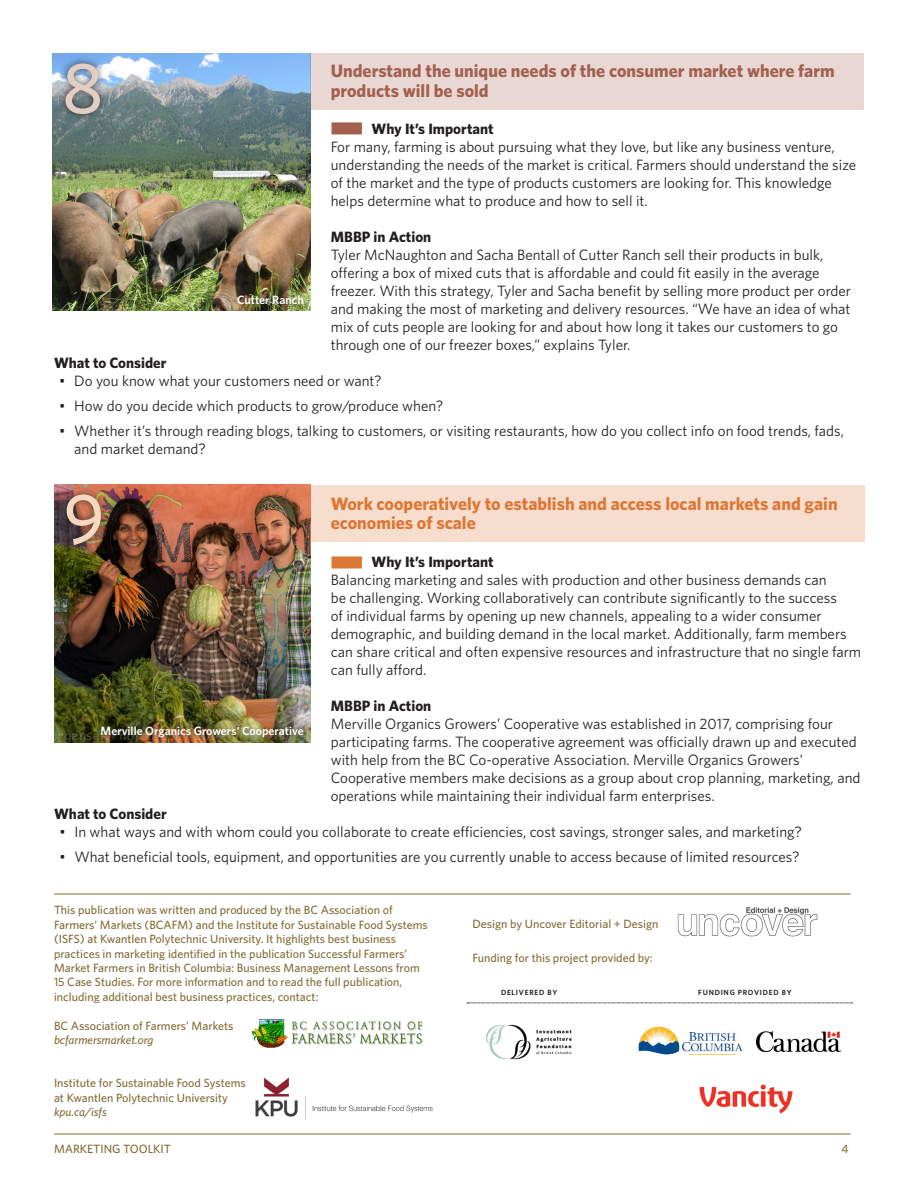
<style>
.page{position:relative;width:918px;height:1188px;background:#fff}
.page>*{position:absolute;margin:0;border:0;box-sizing:border-box;transform-origin:0 0}
.t1{font:500 72px "Whitney";color:#e3cdc2}
.t2{font:500 72px "Whitney";color:#f6d7bf}
.t3{font:700 18px/19.5px "Whitney";color:#dd7735}
.t4{font:700 18px/19.5px "Whitney";color:#a3604e}
.t5{font:15px/18px "Whitney";color:#231f20}
.t6{font:700 15px "Whitney";color:#231f20}
.t7{font:500 12px/14.4px "Whitney";color:#836c37}
.t8{font:600 12px "Whitney";color:#fff}
.t9{font:italic 500 12px "Whitney";color:#836c37}
.t10{font:600 7.5px "Whitney";letter-spacing:.1em;color:#231f20}
</style>
<div class="page">
<hr style="left:54px;top:1134px;width:796px;height:1px;background:#836c37">
<div style="left:311px;top:485px;width:554px;height:57px;background:#f6ddcd"></div>
<img style="left:53px;top:53px;width:257px;height:258px">
<div style="left:57px;top:55px;width:254px;height:257px;background:#231f20;opacity:.75"></div>
<div style="left:58px;top:486px;width:253px;height:259px;background:#231f20;opacity:.75"></div>
<div style="left:311px;top:53px;width:553px;height:57px;background:#e8d7d3"></div>
<img style="left:677px;top:907px;width:140px;height:30px">
<svg style="left:467px;top:1003px;width:386px;height:1px"></svg>
<img style="left:638px;top:1026px;width:105px;height:29px">
<img style="left:756px;top:1031px;width:85px;height:21px">
<img style="left:485px;top:1024px;width:87px;height:36px">
<img style="left:699px;top:1084px;width:94px;height:30px">
<img style="left:251px;top:1019px;width:172px;height:29px">
<img style="left:255px;top:1077px;width:178px;height:42px">
<hr style="left:54px;top:894px;width:796px;height:1px;background:#836c37">
<div style="left:332px;top:122px;width:30px;height:12px;background:#a3604e"></div>
<div style="left:332px;top:556px;width:30px;height:12px;background:#dd7735"></div>
<h1 class="t1" style="left:62px;top:40px;width:42px">8</h1>
<p class="t8" style="left:237px;top:292px;width:68px">Cutter Ranch</p>
<p class="t4" style="left:331px;top:61px;width:505px">Understand the unique needs of the consumer market where farm products will be sold</p>
<p class="t6" style="left:372px;top:119px;width:124px">Why It’s Important</p>
<p class="t5" style="left:331px;top:138px;width:527px">For many, farming is about pursuing what they love, but like any business venture, understanding the needs of the market is critical. Farmers should understand the size of the market and the type of products customers are looking for. This knowledge helps determine what to produce and how to sell it.</p>
<p class="t6" style="left:331px;top:227px;width:102px">MBBP in Action</p>
<p class="t5" style="left:331px;top:246px;width:522px">Tyler McNaughton and Sacha Bentall of Cutter Ranch sell their products in bulk, offering a box of mixed cuts that is affordable and could fit easily in the average freezer. With this strategy, Tyler and Sacha benefit by selling more product per order and making the most of marketing and delivery resources. “We have an idea of what mix of cuts people are looking for and about how long it takes our customers to go through one of our freezer boxes,” explains Tyler.</p>
<p class="t6" style="left:54px;top:353px;width:114px">What to Consider</p>
<p class="t5" style="left:59px;top:372px;width:324px">• Do you know what your customers need or want?</p>
<p class="t5" style="left:59px;top:397px;width:385px">• How do you decide which products to grow/produce when?</p>
<p class="t5" style="left:74px;top:421px;width:771px;text-indent:-15px">• Whether it’s through reading blogs, talking to customers, or visiting restaurants, how do you collect info on food trends, fads, and market demand?</p>
<h1 class="t2" style="left:64px;top:471px;width:42px">9</h1>
<p class="t8" style="left:101px;top:723px;width:205px">Merville Organics Growers’ Cooperative</p>
<p class="t3" style="left:331px;top:493px;width:508px">Work cooperatively to establish and access local markets and gain economies of scale</p>
<p class="t6" style="left:372px;top:552px;width:124px">Why It’s Important</p>
<p class="t5" style="left:331px;top:570px;width:532px">Balancing marketing and sales with production and other business demands can<br>be challenging. Working collaboratively can contribute significantly to the success<br>of individual farms by opening up new channels, appealing to a wider consumer demographic, and building demand in the local market. Additionally, farm members can share critical and often expensive resources and infrastructure that no single farm can fully afford.</p>
<p class="t6" style="left:331px;top:696px;width:102px">MBBP in Action</p>
<p class="t5" style="left:331px;top:714px;width:531px">Merville Organics Growers’ Cooperative was established in 2017, comprising four participating farms. The cooperative agreement was officially drawn up and executed with help from the BC Co-operative Association. Merville Organics Growers’ Cooperative members make decisions as a group about crop planning, marketing, and operations while maintaining their individual farm enterprises.</p>
<p class="t6" style="left:54px;top:804px;width:114px">What to Consider</p>
<p class="t5" style="left:59px;top:822px;width:744px">• In what ways and with whom could you collaborate to create efficiencies, cost savings, stronger sales, and marketing?</p>
<p class="t5" style="left:59px;top:847px;width:742px">• What beneficial tools, equipment, and opportunities are you currently unable to access because of limited resources?</p>
<p class="t7" style="left:54px;top:903px;width:375px">This publication was written and produced by the BC Association of Farmers’ Markets (BCAFM) and the Institute for Sustainable Food Systems (ISFS) at Kwantlen Polytechnic University. It highlights best business practices in marketing identified in the publication Successful Farmers’ Market Farmers in British Columbia: Business Management Lessons from 15 Case Studies. For more information and to read the full publication, including additional best business practices, contact:</p>
<p class="t7" style="left:54px;top:1018px;width:181px">BC Association of Farmers’ Markets</p>
<p class="t9" style="left:54px;top:1032px;width:101px">bcfarmersmarket.org</p>
<p class="t7" style="left:54px;top:1076px;width:193px">Institute for Sustainable Food Systems at Kwantlen Polytechnic University</p>
<p class="t9" style="left:54px;top:1104px;width:54px">kpu.ca/isfs</p>
<p class="t7" style="left:472px;top:917px;width:187px">Design by Uncover Editorial + Design</p>
<p class="t7" style="left:472px;top:951px;width:182px">Funding for this project provided by:</p>
<p class="t10" style="left:501px;top:988px;width:58px">DELIVERED BY</p>
<p class="t10" style="left:698px;top:988px;width:95px">FUNDING PROVIDED BY</p>
<p class="t7" style="left:54px;top:1142px;width:119px">MARKETING TOOLKIT</p>
<p class="t7" style="left:842px;top:1142px;width:9px">4</p>
</div>
